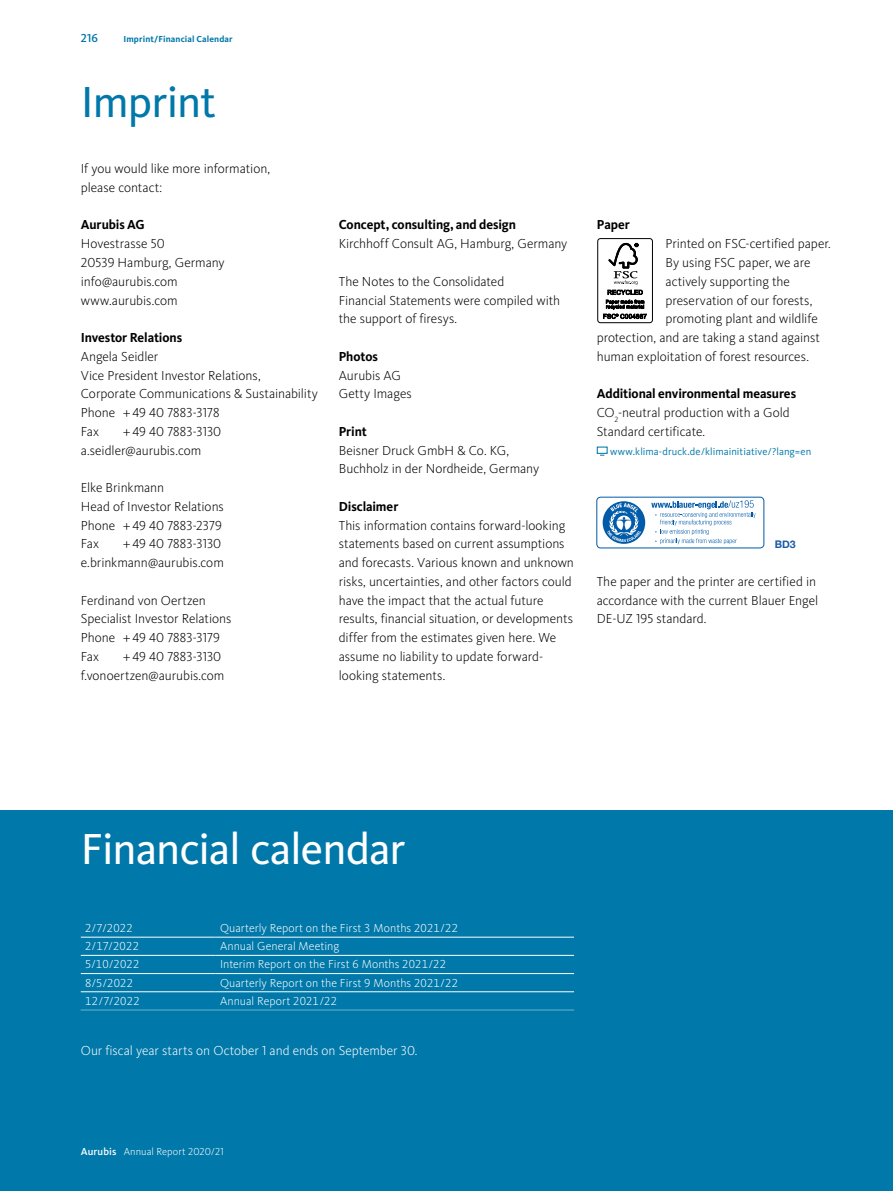
<style>
.page{position:relative;width:893px;height:1191px;background:#fff}
.page>*{position:absolute;margin:0;border:0;box-sizing:border-box;transform-origin:0 0}
.t1{font:45px "Kievit Pro";letter-spacing:-.02em;color:#fff}
.t2{font:45px "Kievit Pro";letter-spacing:-.02em;color:#0078a9}
.t3{font:300 13.5px/18.8px "Kievit Pro";letter-spacing:-.005em;color:#000}
.t4{font:700 13.5px "Kievit Pro";letter-spacing:-.005em;color:#000;scale:.96 1}
.t5{font:300 13.5px "Kievit Pro";letter-spacing:-.005em;color:#fff}
.t6{font:300 12px "Kievit Pro";letter-spacing:.005em;color:#fff}
.t7{font:500 12px "Kievit Pro";color:#0078a9}
.t8{font:10.5px "Kievit Pro";letter-spacing:.005em;color:#0078a9}
.t9{font:300 10.5px "Kievit Pro";letter-spacing:.005em;color:#fff}
.t10{font:700 10.5px "Helvetica Neue";color:#1a5ca6}
.t11{font:700 9px "Kievit Pro";letter-spacing:.015em;color:#0078a9}
.s1{font-weight:700}
.s2{font-weight:500}
</style>
<div class="page">
<div style="left:0;top:811px;width:893px;height:380px;background:#0078a9"></div>
<div style="left:597px;top:497px;width:167px;height:51px;border:1px solid #005ba8;border-radius:4px"></div>
<svg style="left:602px;top:500px;width:44px;height:44px"></svg>
<svg style="left:603px;top:501px;width:42px;height:43px"></svg>
<svg style="left:651px;top:500px;width:104px;height:44px"></svg>
<div style="left:597px;top:446px;width:11px;height:8px;border:1px solid #0078a9"></div>
<hr style="left:81px;top:937px;width:135px;height:1px;background:#fff">
<hr style="left:216px;top:937px;width:358px;height:1px;background:#fff">
<hr style="left:81px;top:955px;width:135px;height:1px;background:#fff">
<hr style="left:216px;top:955px;width:358px;height:1px;background:#fff">
<hr style="left:81px;top:973px;width:135px;height:1px;background:#fff">
<hr style="left:216px;top:973px;width:358px;height:1px;background:#fff">
<hr style="left:81px;top:991px;width:135px;height:1px;background:#fff">
<hr style="left:216px;top:991px;width:358px;height:1px;background:#fff">
<div style="left:597px;top:238px;width:56px;height:85px;border:1px solid #000;border-radius:3px"></div>
<svg style="left:603px;top:243px;width:44px;height:76px"></svg>
<p class="t7" style="left:81px;top:31px;width:19px">216</p>
<p class="t11" style="left:123px;top:33px;width:111px">Imprint/Financial Calendar</p>
<h1 class="t2" style="left:81px;top:75px;width:137px">Imprint</h1>
<p class="t3" style="left:81px;top:159px;width:191px">If you would like more information, please contact:</p>
<p class="t4" style="left:81px;top:217px;width:68px">Aurubis AG</p>
<p class="t3" style="left:81px;top:234px;width:145px">Hovestrasse 50<br>20539 Hamburg, Germany info@aurubis.com www.aurubis.com</p>
<p class="t4" style="left:81px;top:329px;width:107px">Investor Relations</p>
<p class="t3" style="left:81px;top:347px;width:238px">Angela Seidler<br>Vice President Investor Relations,<br>Corporate Communications &amp; Sustainability<br>Phone +49 40 7883-3178<br>Fax</p>
<p class="t3" style="left:81px;top:422px;width:142px;text-indent:42px">+49 40 7883-3130 a.seidler@aurubis.com</p>
<p class="t3" style="left:81px;top:478px;width:145px">Elke Brinkmann<br>Head of Investor Relations<br>Phone +49 40 7883-2379<br>Fax</p>
<p class="t3" style="left:81px;top:534px;width:145px;text-align:right">+49 40 7883-3130 e.brinkmann@aurubis.com</p>
<p class="t3" style="left:81px;top:591px;width:152px">Ferdinand von Oertzen<br>Specialist Investor Relations<br>Phone +49 40 7883-3179<br>Fax</p>
<p class="t3" style="left:81px;top:647px;width:145px;text-align:right">+49 40 7883-3130 f.vonoertzen@aurubis.com</p>
<p class="t4" style="left:339px;top:217px;width:186px">Concept, consulting, and design</p>
<p class="t3" style="left:339px;top:234px;width:230px">Kirchhoff Consult AG, Hamburg, Germany</p>
<p class="t3" style="left:339px;top:272px;width:223px">The Notes to the Consolidated<br>Financial Statements were compiled with the support of firesys.</p>
<p class="t4" style="left:339px;top:348px;width:42px">Photos</p>
<p class="t3" style="left:339px;top:365px;width:75px">Aurubis AG<br>Getty Images</p>
<p class="t4" style="left:339px;top:423px;width:31px">Print</p>
<p class="t3" style="left:339px;top:440px;width:202px">Beisner Druck GmbH &amp; Co. KG,<br>Buchholz in der Nordheide, Germany</p>
<p class="t4" style="left:339px;top:498px;width:64px">Disclaimer</p>
<p class="t3" style="left:339px;top:515px;width:237px">This information contains forward-looking statements based on current assumptions and forecasts. Various known and unknown risks, uncertainties, and other factors could have the impact that the actual future results, financial situation, or developments differ from the estimates given here. We assume no liability to update forward&shy;looking statements.</p>
<p class="t4" style="left:597px;top:217px;width:36px">Paper</p>
<p class="t3" style="left:665px;top:234px;width:167px">Printed on FSC-certified paper.</p>
<p class="t3" style="left:665px;top:253px;width:146px">By using FSC paper, we are</p>
<p class="t3" style="left:665px;top:272px;width:126px">actively supporting the</p>
<p class="t3" style="left:665px;top:290px;width:149px">preservation of our forests,</p>
<p class="t3" style="left:665px;top:309px;width:154px">promoting plant and wildlife</p>
<p class="t3" style="left:597px;top:328px;width:225px">protection, and are taking a stand against</p>
<p class="t3" style="left:597px;top:347px;width:214px">human exploitation of forest resources.</p>
<p class="t3" style="left:597px;top:384px;width:201px"><span class="s1">Additional environmental measures<br></span>CO<sub>2</sub>-neutral production with a Gold<br>Standard certificate.</p>
<p class="t8" style="left:610px;top:445px;width:203px">www.klima-druck.de/klimainitiative/?lang=en</p>
<p class="t10" style="left:775px;top:536px;width:22px">BD3</p>
<p class="t3" style="left:597px;top:572px;width:223px">The paper and the printer are certified in accordance with the current Blauer Engel<br>DE-UZ 195 standard.</p>
<h1 class="t1" style="left:81px;top:822px;width:326px">Financial calendar</h1>
<p class="t6" style="left:85px;top:921px;width:49px">2/7/2022</p>
<p class="t6" style="left:220px;top:921px;width:240px">Quarterly Report on the First 3 Months 2021/22</p>
<p class="t6" style="left:85px;top:939px;width:55px">2/17/2022</p>
<p class="t6" style="left:220px;top:939px;width:121px">Annual General Meeting</p>
<p class="t6" style="left:85px;top:957px;width:56px">5/10/2022</p>
<p class="t6" style="left:220px;top:957px;width:228px">Interim Report on the First 6 Months 2021/22</p>
<p class="t6" style="left:85px;top:975px;width:50px">8/5/2022</p>
<p class="t6" style="left:220px;top:975px;width:240px">Quarterly Report on the First 9 Months 2021/22</p>
<p class="t6" style="left:85px;top:993px;width:56px">12/7/2022</p>
<p class="t6" style="left:220px;top:993px;width:119px">Annual Report 2021/22</p>
<p class="t5" style="left:81px;top:1042px;width:338px">Our fiscal year starts on October 1 and ends on September 30.</p>
<p class="t9" style="left:81px;top:1145px;width:145px"><span class="s2">Aurubis</span> Annual Report 2020/21</p>
</div>
